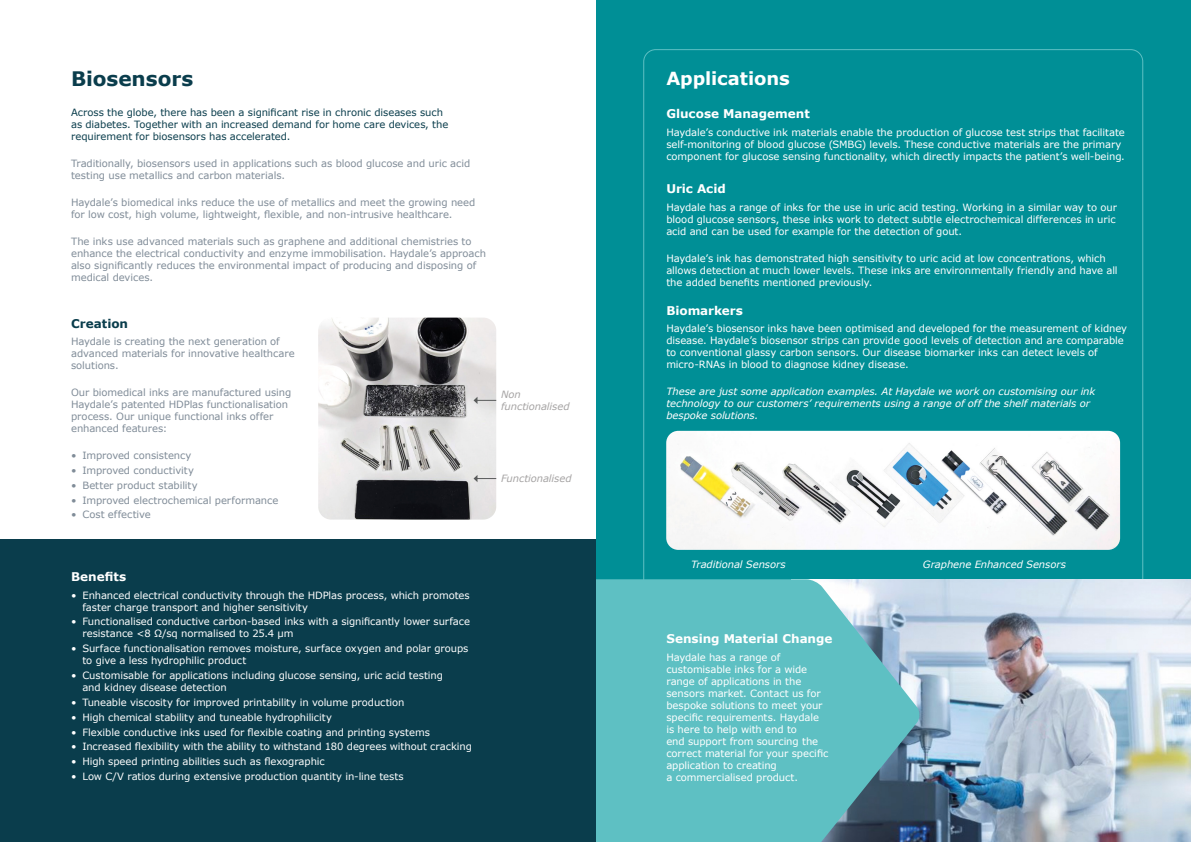
<style>
.page{position:relative;width:1191px;height:842px;background:#fff}
.page>*{position:absolute;margin:0;border:0;box-sizing:border-box;transform-origin:0 0}
.t1{font:700 20px "Verdana";color:#0a3d4c}
.t2{font:700 18px "Verdana";letter-spacing:-.005em;color:#fff}
.t3{font:700 12px "Verdana";letter-spacing:-.005em;color:#fff}
.t4{font:700 12px "Verdana";letter-spacing:.005em;color:#0a3d4c}
.t5{font:10px/12px "Verdana";letter-spacing:-.005em;color:#fff}
.t6{font:10px/12px "Verdana";letter-spacing:-.005em;color:#808c98}
.t7{font:italic 10px/12px "Verdana";letter-spacing:-.01em;color:#fff}
.t8{font:10px/12px "Verdana";letter-spacing:-.005em;color:#0a3d4c}
.t9{font:italic 10px/12px "Verdana";letter-spacing:-.01em;color:#a6a4a4}
</style>
<div class="page">
<div style="left:596px;top:0;width:595px;height:579px;background:#008f96"></div>
<img style="left:920px;top:579px;width:271px;height:263px">
<svg style="left:595px;top:579px;width:325px;height:263px;background:#63b9be"></svg>
<div style="left:0;top:540px;width:595px;height:302px;background:#0a3d4c"></div>
<img style="left:318px;top:318px;width:178px;height:202px">
<img style="left:666px;top:431px;width:454px;height:119px">
<svg style="left:473px;top:397px;width:23px;height:7px"></svg>
<svg style="left:473px;top:475px;width:23px;height:7px"></svg>
<h1 class="t1" style="left:71px;top:66px;width:124px">Biosensors</h1>
<h2 class="t2" style="left:666px;top:66px;width:125px">Applications</h2>
<p class="t8" style="left:71px;top:107px;width:379px">Across the globe, there has been a significant rise in chronic diseases such as diabetes. Together with an increased demand for home care devices, the requirement for biosensors has accelerated.</p>
<p class="t6" style="left:71px;top:158px;width:401px">Traditionally, biosensors used in applications such as blood glucose and uric acid testing use metallics and carbon materials.</p>
<p class="t6" style="left:71px;top:196px;width:406px">Haydale’s biomedical inks reduce the use of metallics and meet the growing need for low cost, high volume, lightweight, flexible, and non-intrusive healthcare.</p>
<p class="t6" style="left:71px;top:235px;width:416px">The inks use advanced materials such as graphene and additional chemistries to enhance the electrical conductivity and enzyme immobilisation. Haydale’s approach also significantly reduces the environmental impact of producing and disposing of medical devices.</p>
<p class="t4" style="left:71px;top:316px;width:59px">Creation</p>
<p class="t6" style="left:71px;top:336px;width:225px">Haydale is creating the next generation of advanced materials for innovative healthcare solutions.</p>
<p class="t6" style="left:71px;top:387px;width:222px">Our biomedical inks are manufactured using Haydale’s patented HDPlas functionalisation process. Our unique functional inks offer enhanced features:</p>
<p class="t6" style="left:71px;top:450px;width:122px">• Improved consistency</p>
<p class="t6" style="left:71px;top:464px;width:124px">• Improved conductivity</p>
<p class="t6" style="left:71px;top:479px;width:128px">• Better product stability</p>
<p class="t6" style="left:71px;top:494px;width:209px">• Improved electrochemical performance</p>
<p class="t6" style="left:71px;top:509px;width:81px">• Cost effective</p>
<p class="t3" style="left:666px;top:106px;width:145px">Glucose Management</p>
<p class="t5" style="left:666px;top:126px;width:460px">Haydale’s conductive ink materials enable the production of glucose test strips that facilitate self-monitoring of blood glucose (SMBG) levels. These conductive materials are the primary component for glucose sensing functionality, which directly impacts the patient’s well-being.</p>
<p class="t3" style="left:666px;top:181px;width:61px">Uric Acid</p>
<p class="t5" style="left:666px;top:201px;width:452px">Haydale has a range of inks for the use in uric acid testing. Working in a similar way to our blood glucose sensors, these inks work to detect subtle electrochemical differences in uric acid and can be used for example for the detection of gout.</p>
<p class="t5" style="left:666px;top:252px;width:453px">Haydale’s ink has demonstrated high sensitivity to uric acid at low concentrations, which allows detection at much lower levels. These inks are environmentally friendly and have all the added benefits mentioned previously.</p>
<p class="t3" style="left:666px;top:303px;width:78px">Biomarkers</p>
<p class="t5" style="left:666px;top:323px;width:462px">Haydale’s biosensor inks have been optimised and developed for the measurement of kidney disease. Haydale’s biosensor strips can provide good levels of detection and are comparable to conventional glassy carbon sensors. Our disease biomarker inks can detect levels of micro-RNAs in blood to diagnose kidney disease.</p>
<p class="t7" style="left:666px;top:386px;width:430px">These are just some application examples. At Haydale we work on customising our ink technology to our customers’ requirements using a range of off the shelf materials or bespoke solutions.</p>
<p class="t9" style="left:501px;top:389px;width:70px">Non functionalised</p>
<p class="t9" style="left:501px;top:473px;width:72px">Functionalised</p>
<p class="t3" style="left:71px;top:569px;width:57px">Benefits</p>
<p class="t5" style="left:82px;top:589px;width:389px;text-indent:-11px">• Enhanced electrical conductivity through the HDPlas process, which promotes faster charge transport and higher sensitivity</p>
<p class="t5" style="left:82px;top:616px;width:389px;text-indent:-11px">• Functionalised conductive carbon-based inks with a significantly lower surface resistance &lt;8 Ω/sq normalised to 25.4 µm</p>
<p class="t5" style="left:82px;top:643px;width:387px;text-indent:-11px">• Surface functionalisation removes moisture, surface oxygen and polar groups to give a less hydrophilic product</p>
<p class="t5" style="left:82px;top:670px;width:362px;text-indent:-11px">• Customisable for applications including glucose sensing, uric acid testing and kidney disease detection</p>
<p class="t5" style="left:71px;top:696px;width:335px">• Tuneable viscosity for improved printability in volume production</p>
<p class="t5" style="left:71px;top:711px;width:262px">• High chemical stability and tuneable hydrophilicity</p>
<p class="t5" style="left:71px;top:726px;width:360px">• Flexible conductive inks used for flexible coating and printing systems</p>
<p class="t5" style="left:71px;top:741px;width:402px">• Increased flexibility with the ability to withstand 180 degrees without cracking</p>
<p class="t5" style="left:71px;top:756px;width:255px">• High speed printing abilities such as flexographic</p>
<p class="t5" style="left:71px;top:771px;width:334px">• Low C/V ratios during extensive production quantity in-line tests</p>
<p class="t7" style="left:691px;top:558px;width:96px">Traditional Sensors</p>
<p class="t3" style="left:666px;top:631px;width:167px">Sensing Material Change</p>
<p class="t5" style="left:666px;top:651px;width:163px">Haydale has a range of customisable inks for a wide range of applications in the sensors market. Contact us for bespoke solutions to meet your specific requirements. Haydale is here to help with end to<br>end support from sourcing the correct material for your specific application to creating<br>a commercialised product.</p>
<p class="t7" style="left:923px;top:558px;width:145px">Graphene Enhanced Sensors</p>
</div>
